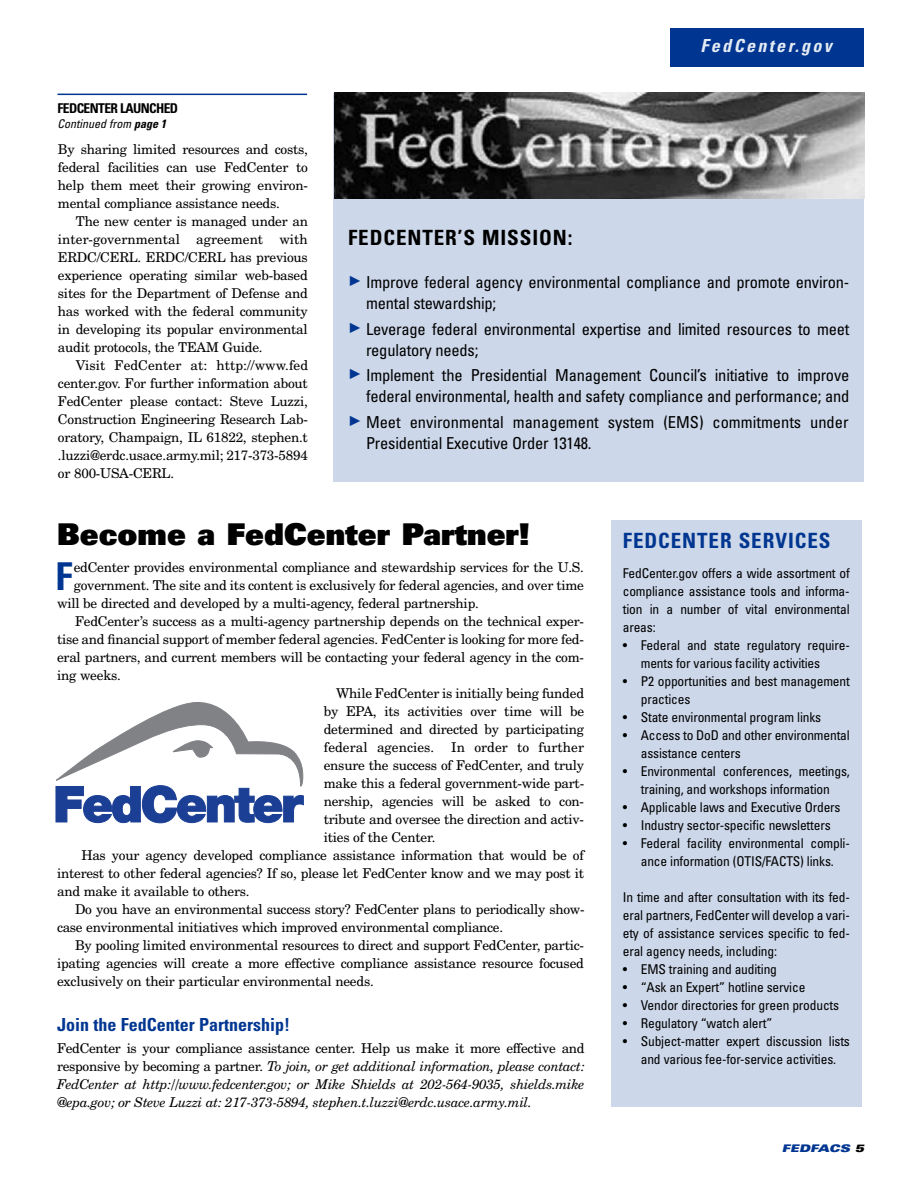
<style>
.page{position:relative;width:918px;height:1188px;background:#fff}
.page>*{position:absolute;margin:0;border:0;box-sizing:border-box;transform-origin:0 0}
.t1{font:700 condensed 38.4px "Univers";color:#003691}
.t2{font:900 30px "Univers";color:#000}
.t3{font:700 condensed 21px "Univers";letter-spacing:.045em;color:#000}
.t4{font:700 condensed 21px "Univers";letter-spacing:.045em;color:#003691}
.t5{font:700 condensed 18px "Univers";color:#003691}
.t6{font:italic 700 condensed 18px "Univers";letter-spacing:.135em;color:#e5ebf4}
.t7{font:condensed 16.5px/21px "Univers";letter-spacing:-.015em;color:#000}
.t8{font:13.5px/18px "New Century Schlbk";letter-spacing:-.015em;color:#000;text-align:justify}
.t9{font:condensed 13.5px/18px "Univers";letter-spacing:-.015em;color:#000}
.t10{font:italic 13.5px/18px "New Century Schlbk";letter-spacing:-.02em;color:#000}
.t11{font:700 condensed 13.5px "Univers";letter-spacing:-.045em;color:#000}
.t12{font:italic condensed 12px "Univers";color:#000}
.t13{font:italic 900 expanded 10.5px "Univers";color:#003691}
.s1{font-weight:700}
.s2{font-family:"FF Dingbests";font-stretch:normal;font-size:21px;color:#003691}
.s3{font-style:italic}
.s4{color:#000}
</style>
<div class="page">
<hr style="left:58px;top:94px;width:249px;height:1px;background:#003691">
<div style="left:611px;top:521px;width:251px;height:586px;background:#ccd7e9"></div>
<div style="left:671px;top:28px;width:193px;height:39px;background:#003691"></div>
<svg style="left:56px;top:702px;width:248px;height:121px"></svg>
<div style="left:333px;top:93px;width:531px;height:389px;background:#ccd7e9"></div>
<img style="left:334px;top:92px;width:530px;height:107px">
<h6 class="t11" style="left:58px;top:103px;width:122px">FEDCENTER LAUNCHED</h6>
<p class="t12" style="left:58px;top:119px;width:110px">Continued from <span class="s1">page 1</span></p>
<p class="t8" style="left:58px;top:140px;width:251px">By sharing limited resources and costs, federal facilities can use FedCenter to help them meet their growing environ&shy;mental compliance assistance needs.</p>
<p class="t8" style="left:58px;top:212px;width:251px;text-indent:18px">The new center is managed under an inter-governmental agreement with ERDC/CERL. ERDC/CERL has previous experience operating similar web-based sites for the Department of Defense and has worked with the federal community in developing its popular environmental audit protocols, the TEAM Guide.</p>
<p class="t8" style="left:58px;top:356px;width:252px;text-indent:18px">Visit FedCenter at: http://www.fed center.gov. For further information about FedCenter please contact: Steve Luzzi, Construction Engineering Research Lab&shy;oratory, Champaign, IL 61822, stephen.t .luzzi@erdc.usace.army.mil; 217-373-5894 or 800-USA-CERL.</p>
<h5 class="t6" style="left:701px;top:39px;width:133px">FedCenter.gov</h5>
<p class="t3" style="left:348px;top:230px;width:226px">FEDCENTER’S MISSION:</p>
<p class="t7" style="left:366px;top:273px;width:485px;text-indent:-18px"><span class="s2">&gt;</span> Improve federal agency environmental compliance and promote environ&shy;mental stewardship;</p>
<p class="t7" style="left:366px;top:320px;width:485px;text-indent:-18px"><span class="s2">&gt;</span> Leverage federal environmental expertise and limited resources to meet regulatory needs;</p>
<p class="t7" style="left:348px;top:366px;width:503px;text-align:right"><span class="s2">&gt;</span> Implement the Presidential Management Council’s initiative to improve federal environmental, health and safety compliance and performance; and</p>
<p class="t7" style="left:366px;top:413px;width:484px;text-indent:-18px"><span class="s2">&gt;</span> Meet environmental management system (EMS) commitments under<br>Presidential Executive Order 13148.</p>
<h4 class="t2" style="left:57px;top:523px;width:474px">Become a FedCenter Partner!</h4>
<p class="t1" style="left:56px;top:562px;width:19px">F</p>
<p class="t8" style="left:74px;top:558px;width:512px">edCenter provides environmental compliance and stewardship services for the U.S.</p>
<p class="t8" style="left:74px;top:576px;width:512px">government. The site and its content is exclusively for federal agencies, and over time</p>
<p class="t8" style="left:57px;top:594px;width:423px">will be directed and developed by a multi-agency, federal partnership.</p>
<p class="t8" style="left:75px;top:612px;width:510px">FedCenter’s success as a multi-agency partnership depends on the technical exper-</p>
<p class="t8" style="left:57px;top:630px;width:528px">tise and financial support of member federal agencies. FedCenter is looking for more fed-</p>
<p class="t8" style="left:57px;top:648px;width:528px">eral partners, and current members will be contacting your federal agency in the com-</p>
<p class="t8" style="left:57px;top:666px;width:65px">ing weeks.</p>
<p class="t8" style="left:324px;top:684px;width:262px;text-indent:13px">While FedCenter is initially being funded by EPA, its activities over time will be determined and directed by participating federal agencies.</p>
<p class="t8" style="left:324px;top:738px;width:262px;text-indent:127px">In order to further ensure the success of FedCenter, and truly make this a federal government-wide part&shy;nership, agencies will be asked to con&shy;tribute and oversee the direction and activ&shy;ities of the Center.</p>
<p class="t8" style="left:57px;top:846px;width:528px;text-indent:24px">Has your agency developed compliance assistance information that would be of interest to other federal agencies? If so, please let FedCenter know and we may post it and make it available to others.</p>
<p class="t8" style="left:57px;top:900px;width:529px;text-indent:18px">Do you have an environmental success story? FedCenter plans to periodically show&shy;case environmental initiatives which improved environmental compliance.</p>
<p class="t8" style="left:57px;top:936px;width:528px;text-indent:18px">By pooling limited environmental resources to direct and support FedCenter, partic&shy;ipating agencies will create a more effective compliance assistance resource focused exclusively on their particular environmental needs.</p>
<h5 class="t5" style="left:57px;top:1018px;width:235px">Join the FedCenter Partnership!</h5>
<p class="t8" style="left:57px;top:1039px;width:529px">FedCenter is your compliance assistance center. Help us make it more effective and responsive by becoming a partner. <span class="s3">To join, or get additional information, please contact:<br>FedCenter at http://</span></p>
<p class="t10" style="left:57px;top:1077px;width:529px;text-indent:122px">www.fedcenter.gov; or Mike Shields at 202-564-9035, shields.mike @epa.gov; or Steve Luzzi at: 217-373-5894, stephen.t.luzzi@erdc.usace.army.mil.</p>
<h4 class="t4" style="left:623px;top:533px;width:209px">FEDCENTER SERVICES</h4>
<p class="t9" style="left:623px;top:565px;width:229px;text-align:justify">FedCenter.gov offers a wide assortment of compliance assistance tools and informa&shy;tion in a number of vital environmental areas:</p>
<p class="t9" style="left:641px;top:637px;width:211px;text-indent:-18px">• Federal and state regulatory require&shy;ments for various facility activities</p>
<p class="t9" style="left:641px;top:673px;width:211px;text-indent:-18px">• P2 opportunities and best management practices</p>
<p class="t9" style="left:623px;top:709px;width:200px">• State environmental program links</p>
<p class="t9" style="left:641px;top:727px;width:211px;text-indent:-18px">• Access to DoD and other environmental assistance centers</p>
<p class="t9" style="left:623px;top:763px;width:229px;text-align:center">• Environmental conferences, meetings, training, and workshops information</p>
<p class="t9" style="left:623px;top:799px;width:219px">• Applicable laws and Executive Orders</p>
<p class="t9" style="left:623px;top:817px;width:209px">• Industry sector-specific newsletters</p>
<p class="t9" style="left:623px;top:835px;width:229px;text-align:center">• Federal facility environmental compli&shy;ance information (OTIS/FACTS) links.</p>
<p class="t9" style="left:623px;top:889px;width:229px;text-align:justify">In time and after consultation with its fed&shy;eral partners, FedCenter will develop a vari&shy;ety of assistance services specific to fed&shy;eral agency needs, including:</p>
<p class="t9" style="left:623px;top:961px;width:156px">• EMS training and auditing</p>
<p class="t9" style="left:623px;top:979px;width:184px">• “Ask an Expert” hotline service</p>
<p class="t9" style="left:623px;top:997px;width:218px">• Vendor directories for green products</p>
<p class="t9" style="left:623px;top:1015px;width:151px">• Regulatory “watch alert”</p>
<p class="t9" style="left:623px;top:1033px;width:229px;text-align:center">• Subject-matter expert discussion lists and various fee-for-service activities.</p>
<p class="t13" style="left:782px;top:1145px;width:84px">FEDFACS <span class="s4">5</span></p>
</div>
